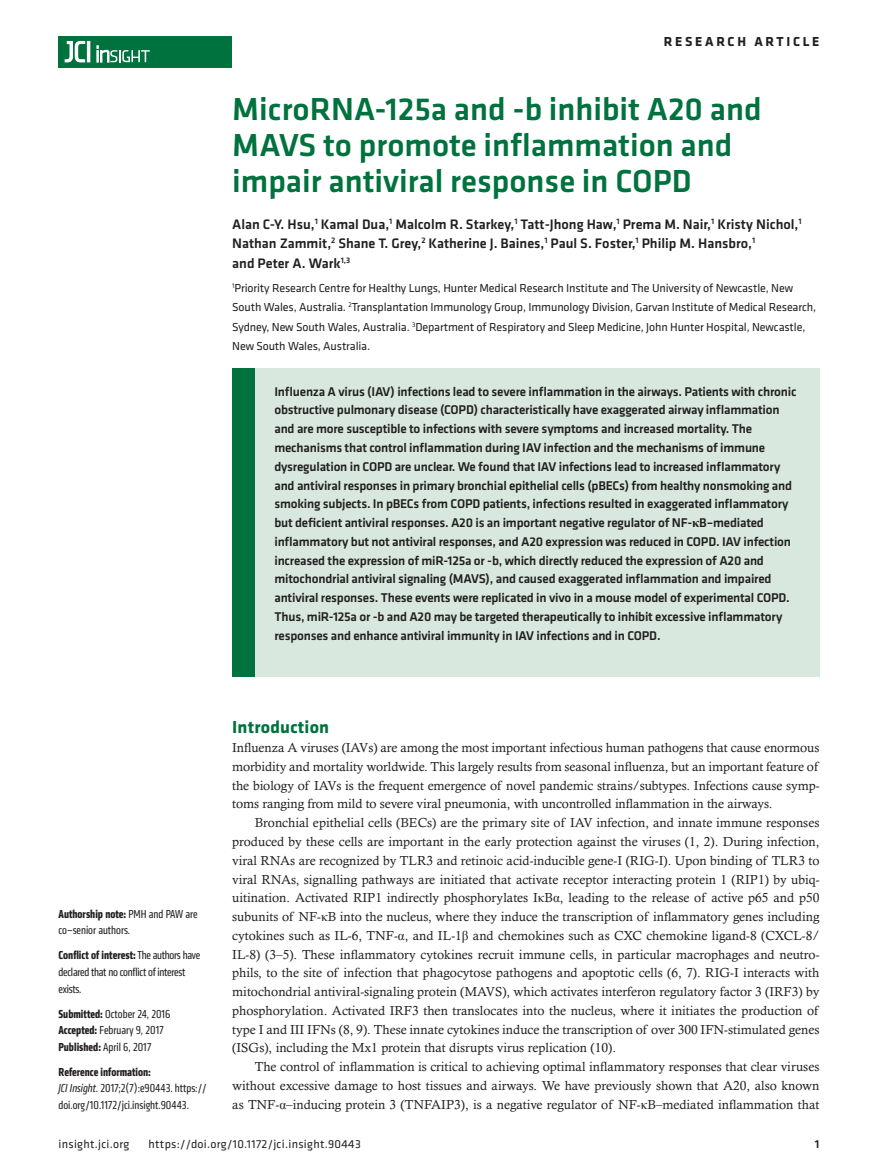
<style>
.page{position:relative;width:878px;height:1175px;background:#fff}
.page>*{position:absolute;margin:0;border:0;box-sizing:border-box;transform-origin:0 0}
.t1{font:500 33px/36px "Klavika Basic";color:#00723e}
.t2{font:700 18px "Klavika";letter-spacing:.01em;color:#00723e}
.t3{font:500 14.25px/19.5px "Klavika Basic";color:#231f20}
.t4{font:700 13.5px "Klavika Basic";letter-spacing:.2em;color:#231f20}
.t5{font:13.2px/18.8px "Calisto MT Std";color:#231f20;text-align:justify}
.t6{font:500 13.2px/18.8px "Klavika Basic";letter-spacing:-.015em;color:#231f20}
.t7{font:12px/19.5px "Klavika";letter-spacing:-.01em;color:#231f20}
.t8{font:condensed 12px/16.5px "Klavika";color:#231f20}
.t9{font:condensed 12px/16.5px "Klavika";letter-spacing:-.02em;color:#231f20}
.t10{font:12px "Klavika Basic";letter-spacing:.025em;color:#231f20}
.t11{font:500 12px "Klavika Basic";color:#231f20}
.s1{font-family:"Times New Roman";font-weight:700}
.s2{font-weight:700}
.s3{font-style:italic}
.s4{font-family:"Times New Roman"}
</style>
<div class="page">
<div style="left:59px;top:36px;width:173px;height:31px;background:#00723e"></div>
<hr style="left:87px;top:41px;width:3px;height:21px;background:#fff">
<svg style="left:64px;top:41px;width:21px;height:22px"></svg>
<svg style="left:97px;top:46px;width:53px;height:16px"></svg>
<div style="left:232px;top:369px;width:587px;height:308px;background:#d8e8df"></div>
<div style="left:232px;top:369px;width:22px;height:308px;background:#00723e"></div>
<p class="t4" style="left:663px;top:32px;width:157px">RESEARCH ARTICLE</p>
<h1 class="t1" style="left:232px;top:91px;width:531px">MicroRNA-125a and -b inhibit A20 and<br>MAVS to promote inflammation and impair antiviral response in COPD</h1>
<p class="t3" style="left:232px;top:214px;width:571px">Alan C-Y. Hsu,<sup>1</sup> Kamal Dua,<sup>1</sup> Malcolm R. Starkey,<sup>1</sup> Tatt-Jhong Haw,<sup>1</sup> Prema M. Nair,<sup>1</sup> Kristy Nichol,<sup>1<br></sup>Nathan Zammit,<sup>2</sup> Shane T. Grey,<sup>2</sup> Katherine J. Baines,<sup>1</sup> Paul S. Foster,<sup>1</sup> Philip M. Hansbro,<sup>1<br></sup>and Peter A. Wark<sup>1,3</sup></p>
<p class="t7" style="left:232px;top:277px;width:585px"><sup>1</sup>Priority Research Centre for Healthy Lungs, Hunter Medical Research Institute and The University of Newcastle, New South Wales, Australia. <sup>2</sup>Transplantation Immunology Group, Immunology Division, Garvan Institute of Medical Research, Sydney, New South Wales, Australia. <sup>3</sup>Department of Respiratory and Sleep Medicine, John Hunter Hospital, Newcastle, New South Wales, Australia.</p>
<p class="t6" style="left:274px;top:381px;width:523px">Influenza A virus (IAV) infections lead to severe inflammation in the airways. Patients with chronic obstructive pulmonary disease (COPD) characteristically have exaggerated airway inflammation and are more susceptible to infections with severe symptoms and increased mortality. The mechanisms that control inflammation during IAV infection and the mechanisms of immune dysregulation in COPD are unclear. We found that IAV infections lead to increased inflammatory and antiviral responses in primary bronchial epithelial cells (pBECs) from healthy nonsmoking and smoking subjects. In pBECs from COPD patients, infections resulted in exaggerated inflammatory but deficient antiviral responses. A20 is an important negative regulator of NF-<span class="s1">κ</span>B–mediated inflammatory but not antiviral responses, and A20 expression was reduced in COPD. IAV infection increased the expression of miR-125a or -b, which directly reduced the expression of A20 and mitochondrial antiviral signaling (MAVS), and caused exaggerated inflammation and impaired antiviral responses. These events were replicated in vivo in a mouse model of experimental COPD.<br>Thus, miR-125a or -b and A20 may be targeted therapeutically to inhibit excessive inflammatory responses and enhance antiviral immunity in IAV infections and in COPD.</p>
<p class="t8" style="left:59px;top:905px;width:141px"><span class="s2">Authorship note:</span> PMH and PAW are co–senior authors.</p>
<p class="t9" style="left:59px;top:947px;width:143px"><span class="s2">Conflict of interest:</span> The authors have declared that no conflict of interest exists.</p>
<p class="t8" style="left:59px;top:1005px;width:113px"><span class="s2">Submitted:</span> October 24, 2016<br><span class="s2">Accepted:</span> February 9, 2017<br><span class="s2">Published:</span> April 6, 2017</p>
<p class="t8" style="left:59px;top:1063px;width:150px"><span class="s2">Reference information:<br></span><span class="s3">JCI Insight</span>. 2017;2(7):e90443. https:// doi.org/10.1172/jci.insight.90443.</p>
<h2 class="t2" style="left:232px;top:714px;width:98px">Introduction</h2>
<p class="t5" style="left:232px;top:738px;width:588px">Influenza A viruses (IAVs) are among the most important infectious human pathogens that cause enormous morbidity and mortality worldwide. This largely results from seasonal influenza, but an important feature of the biology of IAVs is the frequent emergence of novel pandemic strains/subtypes. Infections cause symp&shy;toms ranging from mild to severe viral pneumonia, with uncontrolled inflammation in the airways.</p>
<p class="t5" style="left:232px;top:813px;width:588px;text-indent:22px">Bronchial epithelial cells (BECs) are the primary site of IAV infection, and innate immune responses produced by these cells are important in the early protection against the viruses (1, 2). During infection, viral RNAs are recognized by TLR3 and retinoic acid-inducible gene-I (RIG-I). Upon binding of TLR3 to viral RNAs, signalling pathways are initiated that activate receptor interacting protein 1 (RIP1) by ubiq&shy;uitination. Activated RIP1 indirectly phosphorylates I<span class="s4">κ</span>B<span class="s4">α</span>, leading to the release of active p65 and p50 subunits of NF-<span class="s4">κ</span>B into the nucleus, where they induce the transcription of inflammatory genes including cytokines such as IL-6, TNF-<span class="s4">α</span>, and IL-1<span class="s4">β</span> and chemokines such as CXC chemokine ligand-8 (CXCL-8/ IL-8) (3–5). These inflammatory cytokines recruit immune cells, in particular macrophages and neutro&shy;phils, to the site of infection that phagocytose pathogens and apoptotic cells (6, 7). RIG-I interacts with mitochondrial antiviral-signaling protein (MAVS), which activates interferon regulatory factor 3 (IRF3) by phosphorylation. Activated IRF3 then translocates into the nucleus, where it initiates the production of type I and III IFNs (8, 9). These innate cytokines induce the transcription of over 300 IFN-stimulated genes (ISGs), including the Mx1 protein that disrupts virus replication (10).</p>
<p class="t5" style="left:232px;top:1057px;width:588px;text-indent:22px">The control of inflammation is critical to achieving optimal inflammatory responses that clear viruses without excessive damage to host tissues and airways. We have previously shown that A20, also known as TNF-<span class="s4">α</span>–inducing protein 3 (TNFAIP3), is a negative regulator of NF-<span class="s4">κ</span>B–mediated inflammation that</p>
<p class="t10" style="left:58px;top:1135px;width:72px">insight.jci.org</p>
<p class="t10" style="left:148px;top:1135px;width:214px">https://doi.org/10.1172/jci.insight.90443</p>
<p class="t11" style="left:814px;top:1135px;width:6px">1</p>
</div>
